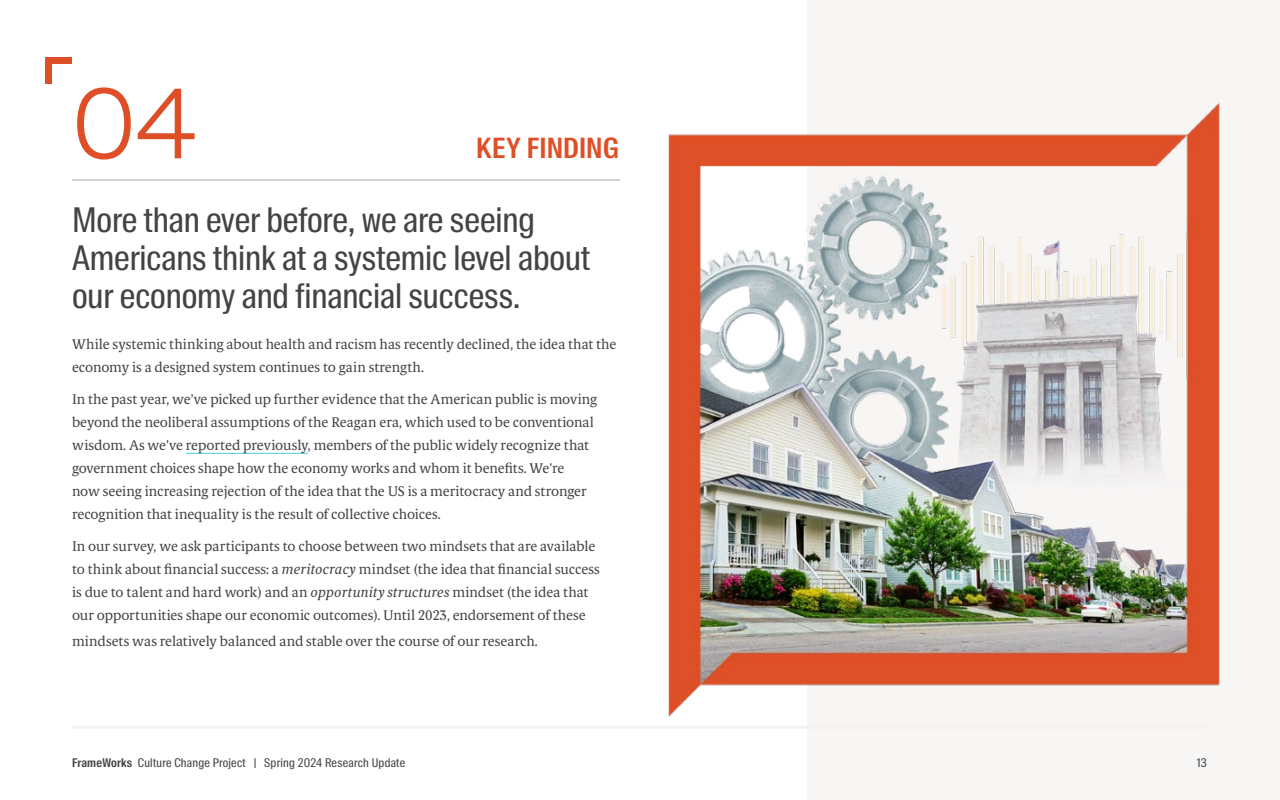
<style>
.page{position:relative;width:1280px;height:800px;background:#fff}
.page>*{position:absolute;margin:0;border:0;box-sizing:border-box;transform-origin:0 0}
.t1{font:300 96px "Suisse Intl";color:#de4f27}
.t2{font:34px/38px "Suisse Intl Cond";letter-spacing:-.005em;color:#434244}
.t3{font:600 28px "Suisse Intl Cond";letter-spacing:.005em;color:#de4f27}
.t4{font:14px/23px "Berlingske Serif Tx";letter-spacing:-.005em;color:#434244}
.t5{font:12px "Suisse Intl Cond";letter-spacing:.02em;color:#434244}
.s1{font-style:italic}
.s2{font-weight:600}
</style>
<div class="page">
<div style="left:807px;top:0;width:473px;height:800px;background:#f7f6f5"></div>
<hr style="left:72px;top:179px;width:548px;height:2px;background:#d0d0d0">
<hr style="left:186px;top:453px;width:122px;height:1px;background:#4bc7ea">
<svg style="left:45px;top:57px;width:27px;height:27px"></svg>
<img style="left:668px;top:103px;width:552px;height:614px">
<hr style="left:72px;top:726px;width:1135px;height:3px;background:#f3f2ee">
<h1 class="t1" style="left:72px;top:69px;width:125px">04</h1>
<h3 class="t3" style="left:476px;top:132px;width:144px">KEY FINDING</h3>
<h2 class="t2" style="left:72px;top:201px;width:520px">More than ever before, we are seeing<br>Americans think at a systemic level about our economy and financial success.</h2>
<p class="t4" style="left:72px;top:333px;width:546px">While systemic thinking about health and racism has recently declined, the idea that the economy is a designed system continues to gain strength.</p>
<p class="t4" style="left:72px;top:388px;width:527px">In the past year, we’ve picked up further evidence that the American public is moving beyond the neoliberal assumptions of the Reagan era, which used to be conventional wisdom. As we’ve reported previously, members of the public widely recognize that government choices shape how the economy works and whom it benefits. We’re<br>now seeing increasing rejection of the idea that the US is a meritocracy and stronger recognition that inequality is the result of collective choices.</p>
<p class="t4" style="left:72px;top:535px;width:529px">In our survey, we ask participants to choose between two mindsets that are available to think about financial success: a <span class="s1">meritocracy</span> mindset (the idea that financial success is due to talent and hard work) and an <span class="s1">opportunity structures</span> mindset (the idea that our opportunities shape our economic outcomes). Until 2023, endorsement of these</p>
<p class="t4" style="left:72px;top:630px;width:467px">mindsets was relatively balanced and stable over the course of our research.</p>
<p class="t5" style="left:72px;top:756px;width:335px"><span class="s2">FrameWorks</span> Culture Change Project | Spring 2024 Research Update</p>
<p class="t5" style="left:1197px;top:756px;width:12px">13</p>
</div>
